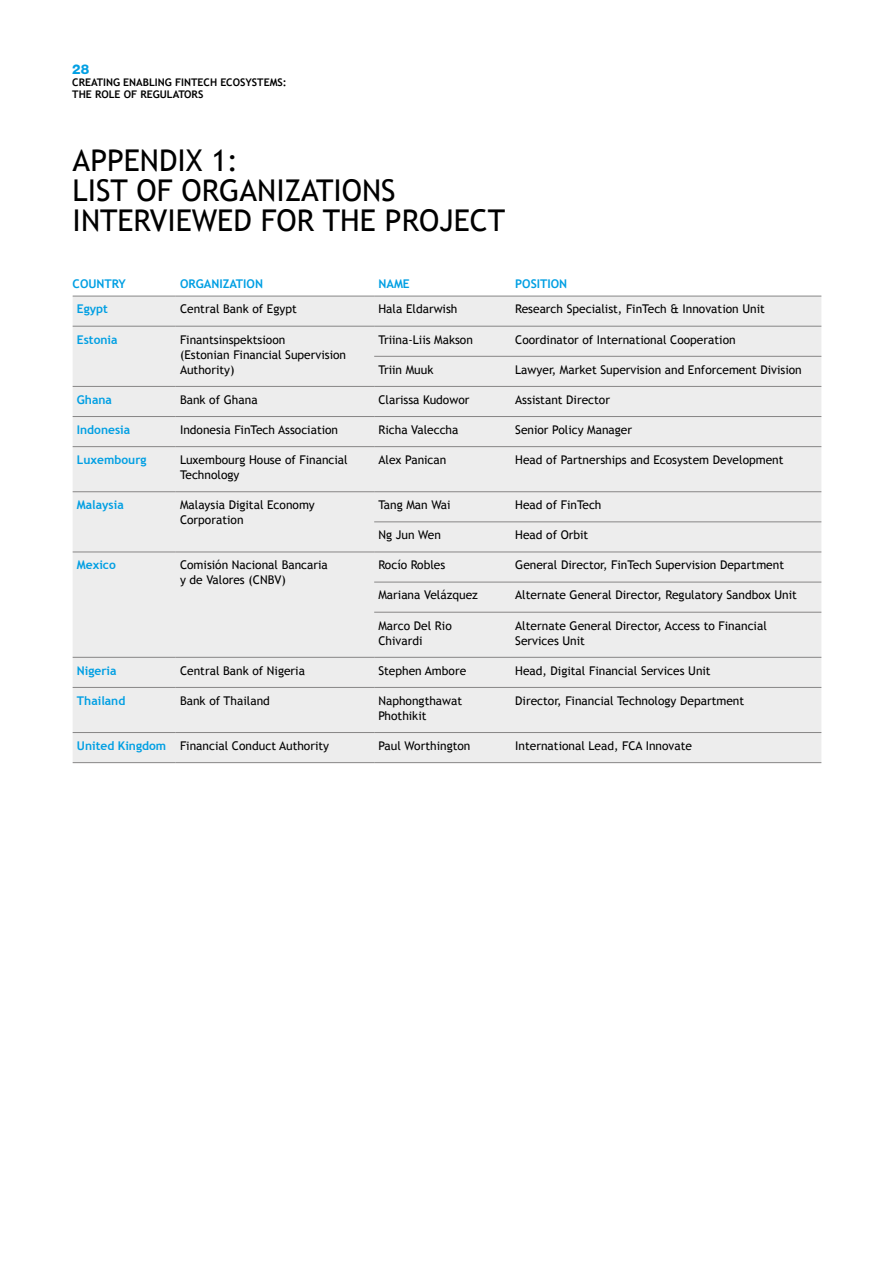
<style>
.page{position:relative;width:893px;height:1263px;background:#fff}
.page>*{position:absolute;margin:0;border:0;box-sizing:border-box;transform-origin:0 0}
.t1{font:30px/30px "Trebuchet MS";color:#000}
.t2{font:800 13.5px "Helvetica Neue";color:#009fe3}
.t3{font:12px/15px "Trebuchet MS";color:#000}
.t4{font:700 12px "Trebuchet MS";color:#009fe3}
.t5{font:700 10.5px/12px "Trebuchet MS";color:#000}
.s1{font-weight:700;color:#009fe3}
</style>
<div class="page">
<div style="left:73px;top:297px;width:748px;height:465px;background:#ededed"></div>
<hr style="left:73px;top:296px;width:103px;height:1px;background:#878686">
<hr style="left:176px;top:296px;width:198px;height:1px;background:#878686">
<hr style="left:374px;top:296px;width:137px;height:1px;background:#878686">
<hr style="left:511px;top:296px;width:310px;height:1px;background:#878686">
<hr style="left:73px;top:762px;width:103px;height:1px;background:#878686">
<hr style="left:176px;top:762px;width:198px;height:1px;background:#878686">
<hr style="left:374px;top:762px;width:137px;height:1px;background:#878686">
<hr style="left:511px;top:762px;width:310px;height:1px;background:#878686">
<hr style="left:73px;top:326px;width:103px;height:1px;background:#878686">
<hr style="left:176px;top:326px;width:198px;height:1px;background:#878686">
<hr style="left:374px;top:326px;width:137px;height:1px;background:#878686">
<hr style="left:511px;top:326px;width:310px;height:1px;background:#878686">
<hr style="left:374px;top:356px;width:137px;height:1px;background:#878686">
<hr style="left:511px;top:356px;width:310px;height:1px;background:#878686">
<hr style="left:73px;top:386px;width:103px;height:1px;background:#878686">
<hr style="left:176px;top:386px;width:198px;height:1px;background:#878686">
<hr style="left:374px;top:386px;width:137px;height:1px;background:#878686">
<hr style="left:511px;top:386px;width:310px;height:1px;background:#878686">
<hr style="left:73px;top:416px;width:103px;height:1px;background:#878686">
<hr style="left:176px;top:416px;width:198px;height:1px;background:#878686">
<hr style="left:374px;top:416px;width:137px;height:1px;background:#878686">
<hr style="left:511px;top:416px;width:310px;height:1px;background:#878686">
<hr style="left:73px;top:446px;width:103px;height:1px;background:#878686">
<hr style="left:176px;top:446px;width:198px;height:1px;background:#878686">
<hr style="left:374px;top:446px;width:137px;height:1px;background:#878686">
<hr style="left:511px;top:446px;width:310px;height:1px;background:#878686">
<hr style="left:73px;top:491px;width:103px;height:1px;background:#878686">
<hr style="left:176px;top:491px;width:198px;height:1px;background:#878686">
<hr style="left:374px;top:491px;width:137px;height:1px;background:#878686">
<hr style="left:511px;top:491px;width:310px;height:1px;background:#878686">
<hr style="left:374px;top:522px;width:137px;height:1px;background:#878686">
<hr style="left:511px;top:522px;width:310px;height:1px;background:#878686">
<hr style="left:73px;top:552px;width:103px;height:1px;background:#878686">
<hr style="left:176px;top:552px;width:198px;height:1px;background:#878686">
<hr style="left:374px;top:552px;width:137px;height:1px;background:#878686">
<hr style="left:511px;top:552px;width:310px;height:1px;background:#878686">
<hr style="left:374px;top:582px;width:137px;height:1px;background:#878686">
<hr style="left:511px;top:582px;width:310px;height:1px;background:#878686">
<hr style="left:374px;top:612px;width:137px;height:1px;background:#878686">
<hr style="left:511px;top:612px;width:310px;height:1px;background:#878686">
<hr style="left:73px;top:657px;width:103px;height:1px;background:#878686">
<hr style="left:176px;top:657px;width:198px;height:1px;background:#878686">
<hr style="left:374px;top:657px;width:137px;height:1px;background:#878686">
<hr style="left:511px;top:657px;width:310px;height:1px;background:#878686">
<hr style="left:73px;top:687px;width:103px;height:1px;background:#878686">
<hr style="left:176px;top:687px;width:198px;height:1px;background:#878686">
<hr style="left:374px;top:687px;width:137px;height:1px;background:#878686">
<hr style="left:511px;top:687px;width:310px;height:1px;background:#878686">
<hr style="left:73px;top:732px;width:103px;height:1px;background:#878686">
<hr style="left:176px;top:732px;width:198px;height:1px;background:#878686">
<hr style="left:374px;top:732px;width:137px;height:1px;background:#878686">
<hr style="left:511px;top:732px;width:310px;height:1px;background:#878686">
<p class="t2" style="left:72px;top:61px;width:19px">28</p>
<p class="t5" style="left:72px;top:76px;width:216px">CREATING ENABLING FINTECH ECOSYSTEMS:<br>THE ROLE OF REGULATORS</p>
<h1 class="t1" style="left:73px;top:146px;width:434px">APPENDIX 1:<br>LIST OF ORGANIZATIONS<br>INTERVIEWED FOR THE PROJECT</h1>
<p class="t4" style="left:73px;top:276px;width:55px">COUNTRY</p>
<p class="t4" style="left:180px;top:276px;width:85px">ORGANIZATION</p>
<p class="t4" style="left:378px;top:276px;width:33px">NAME</p>
<p class="t4" style="left:515px;top:276px;width:54px">POSITION</p>
<p class="t4" style="left:77px;top:302px;width:33px">Egypt</p>
<p class="t3" style="left:180px;top:302px;width:118px">Central Bank of Egypt</p>
<p class="t3" style="left:378px;top:302px;width:80px">Hala Eldarwish</p>
<p class="t3" style="left:515px;top:302px;width:251px">Research Specialist, FinTech &amp; Innovation Unit</p>
<p class="t4" style="left:77px;top:332px;width:42px">Estonia</p>
<p class="t3" style="left:180px;top:332px;width:168px">Finantsinspektsioon<br>(Estonian Financial Supervision<br>Authority)</p>
<p class="t3" style="left:378px;top:332px;width:96px">Triina-Liis Makson</p>
<p class="t3" style="left:515px;top:332px;width:222px">Coordinator of International Cooperation</p>
<p class="t3" style="left:378px;top:362px;width:56px">Triin Muuk</p>
<p class="t3" style="left:515px;top:362px;width:288px">Lawyer, Market Supervision and Enforcement Division</p>
<p class="t4" style="left:77px;top:392px;width:37px">Ghana</p>
<p class="t3" style="left:180px;top:392px;width:79px">Bank of Ghana</p>
<p class="t3" style="left:378px;top:392px;width:92px">Clarissa Kudowor</p>
<p class="t3" style="left:515px;top:392px;width:96px">Assistant Director</p>
<p class="t4" style="left:77px;top:422px;width:55px">Indonesia</p>
<p class="t3" style="left:180px;top:422px;width:160px">Indonesia FinTech Association</p>
<p class="t3" style="left:378px;top:422px;width:82px">Richa Valeccha</p>
<p class="t3" style="left:515px;top:422px;width:118px">Senior Policy Manager</p>
<p class="t4" style="left:77px;top:452px;width:71px">Luxembourg</p>
<p class="t3" style="left:180px;top:452px;width:169px">Luxembourg House of Financial<br>Technology</p>
<p class="t3" style="left:378px;top:452px;width:69px">Alex Panican</p>
<p class="t3" style="left:515px;top:452px;width:270px">Head of Partnerships and Ecosystem Development</p>
<p class="t4" style="left:77px;top:497px;width:48px">Malaysia</p>
<p class="t3" style="left:180px;top:497px;width:136px">Malaysia Digital Economy<br>Corporation</p>
<p class="t3" style="left:378px;top:497px;width:74px">Tang Man Wai</p>
<p class="t3" style="left:515px;top:497px;width:88px">Head of FinTech</p>
<p class="t3" style="left:378px;top:528px;width:64px">Ng Jun Wen</p>
<p class="t3" style="left:515px;top:528px;width:75px">Head of Orbit</p>
<p class="t4" style="left:77px;top:558px;width:40px">Mexico</p>
<p class="t3" style="left:180px;top:558px;width:149px">Comisión Nacional Bancaria y de Valores (CNBV)</p>
<p class="t3" style="left:378px;top:558px;width:68px">Rocío Robles</p>
<p class="t3" style="left:515px;top:558px;width:270px">General Director, FinTech Supervision Department</p>
<p class="t3" style="left:378px;top:588px;width:101px">Mariana Velázquez</p>
<p class="t3" style="left:515px;top:588px;width:283px">Alternate General Director, Regulatory Sandbox Unit</p>
<p class="t3" style="left:378px;top:618px;width:75px">Marco Del Rio<br>Chivardi</p>
<p class="t3" style="left:515px;top:618px;width:253px">Alternate General Director, Access to Financial<br>Services Unit</p>
<p class="t4" style="left:77px;top:663px;width:41px">Nigeria</p>
<p class="t3" style="left:180px;top:663px;width:126px">Central Bank of Nigeria</p>
<p class="t3" style="left:378px;top:663px;width:89px">Stephen Ambore</p>
<p class="t3" style="left:515px;top:663px;width:197px">Head, Digital Financial Services Unit</p>
<p class="t4" style="left:77px;top:693px;width:50px">Thailand</p>
<p class="t3" style="left:180px;top:693px;width:91px">Bank of Thailand</p>
<p class="t3" style="left:378px;top:693px;width:85px">Naphongthawat<br>Phothikit</p>
<p class="t3" style="left:515px;top:693px;width:230px">Director, Financial Technology Department</p>
<p class="t3" style="left:77px;top:738px;width:254px"><span class="s1">United Kingdom</span> Financial Conduct Authority</p>
<p class="t3" style="left:378px;top:738px;width:93px">Paul Worthington</p>
<p class="t3" style="left:515px;top:738px;width:178px">International Lead, FCA Innovate</p>
</div>
